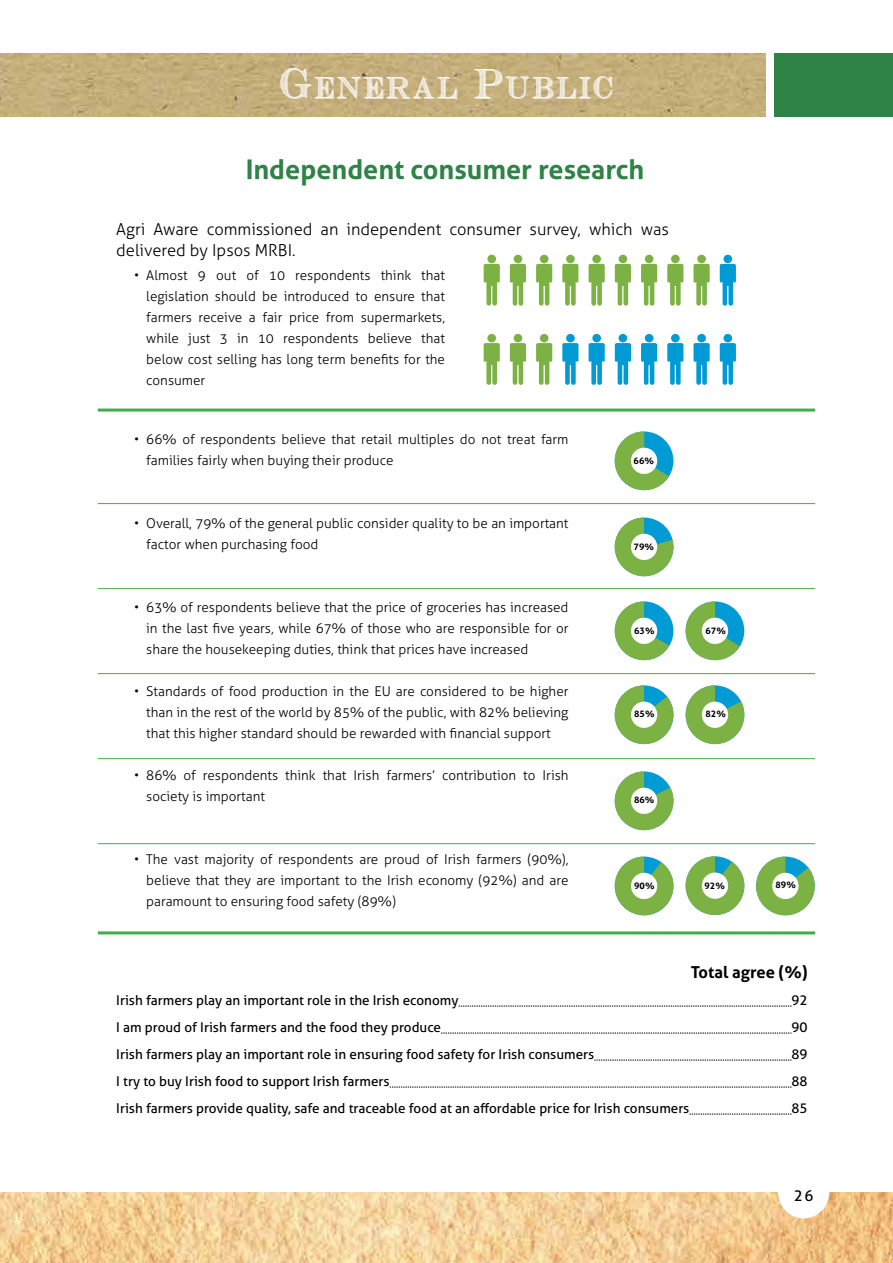
<style>
.page{position:relative;width:893px;height:1263px;background:#fff}
.page>*{position:absolute;margin:0;border:0;box-sizing:border-box;transform-origin:0 0}
.t1{font:30px "Cash Currency";letter-spacing:.1em;color:#fff}
.t2{font:700 27px "Aller";color:#2f8346}
.t3{font:300 16.5px/21px "Aller";color:#000}
.t4{font:700 16.5px "Aller";color:#000}
.t5{font:15px "Aller";color:#000}
.t6{font:300 13.5px/21px "Aller";color:#000;text-align:justify}
.t7{font:13.5px "Aller";color:#000}
.t8{font:700 9px "Aller";color:#000}
</style>
<div class="page">
<img style="left:0;top:1193px;width:893px;height:70px">
<div style="left:778px;top:1167px;width:51px;height:51px;background:#fff;border-radius:50%"></div>
<img style="left:0;top:53px;width:765px;height:64px">
<div style="left:774px;top:53px;width:119px;height:64px;background:#2f8346"></div>
<svg style="left:458px;top:1006px;width:333px;height:1px"></svg>
<svg style="left:441px;top:1033px;width:350px;height:1px"></svg>
<svg style="left:594px;top:1060px;width:197px;height:1px"></svg>
<svg style="left:390px;top:1087px;width:401px;height:1px"></svg>
<svg style="left:689px;top:1114px;width:102px;height:1px"></svg>
<hr style="left:98px;top:409px;width:717px;height:3px;background:#41ad49">
<hr style="left:98px;top:503px;width:717px;height:1px;background:#41ad49">
<hr style="left:98px;top:588px;width:717px;height:1px;background:#41ad49">
<hr style="left:98px;top:673px;width:717px;height:1px;background:#41ad49">
<hr style="left:98px;top:758px;width:717px;height:1px;background:#41ad49">
<hr style="left:98px;top:843px;width:717px;height:1px;background:#41ad49">
<div style="left:487px;top:255px;width:9px;height:8px;background:#7cb243;border-radius:50%"></div>
<svg style="left:484px;top:264px;width:16px;height:42px"></svg>
<div style="left:514px;top:255px;width:8px;height:8px;background:#7cb243;border-radius:50%"></div>
<svg style="left:510px;top:264px;width:16px;height:42px"></svg>
<div style="left:540px;top:255px;width:8px;height:8px;background:#7cb243;border-radius:50%"></div>
<svg style="left:536px;top:264px;width:16px;height:42px"></svg>
<div style="left:566px;top:255px;width:9px;height:8px;background:#7cb243;border-radius:50%"></div>
<svg style="left:562px;top:264px;width:16px;height:42px"></svg>
<div style="left:592px;top:255px;width:9px;height:8px;background:#7cb243;border-radius:50%"></div>
<svg style="left:589px;top:264px;width:16px;height:42px"></svg>
<div style="left:619px;top:255px;width:8px;height:8px;background:#7cb243;border-radius:50%"></div>
<svg style="left:615px;top:264px;width:16px;height:42px"></svg>
<div style="left:645px;top:255px;width:8px;height:8px;background:#7cb243;border-radius:50%"></div>
<svg style="left:641px;top:264px;width:16px;height:42px"></svg>
<div style="left:671px;top:255px;width:9px;height:8px;background:#7cb243;border-radius:50%"></div>
<svg style="left:667px;top:264px;width:16px;height:42px"></svg>
<div style="left:697px;top:255px;width:9px;height:8px;background:#7cb243;border-radius:50%"></div>
<svg style="left:693px;top:264px;width:17px;height:42px"></svg>
<div style="left:723px;top:255px;width:9px;height:8px;background:#009ad5;border-radius:50%"></div>
<svg style="left:720px;top:264px;width:16px;height:42px"></svg>
<div style="left:487px;top:334px;width:9px;height:8px;background:#7cb243;border-radius:50%"></div>
<svg style="left:484px;top:343px;width:16px;height:42px"></svg>
<div style="left:514px;top:334px;width:8px;height:8px;background:#7cb243;border-radius:50%"></div>
<svg style="left:510px;top:343px;width:16px;height:42px"></svg>
<div style="left:540px;top:334px;width:8px;height:8px;background:#7cb243;border-radius:50%"></div>
<svg style="left:536px;top:343px;width:16px;height:42px"></svg>
<div style="left:566px;top:334px;width:9px;height:8px;background:#009ad5;border-radius:50%"></div>
<svg style="left:562px;top:343px;width:16px;height:42px"></svg>
<div style="left:592px;top:334px;width:9px;height:8px;background:#009ad5;border-radius:50%"></div>
<svg style="left:589px;top:343px;width:16px;height:42px"></svg>
<div style="left:619px;top:334px;width:8px;height:8px;background:#009ad5;border-radius:50%"></div>
<svg style="left:615px;top:343px;width:16px;height:42px"></svg>
<div style="left:645px;top:334px;width:8px;height:8px;background:#009ad5;border-radius:50%"></div>
<svg style="left:641px;top:343px;width:16px;height:42px"></svg>
<div style="left:671px;top:334px;width:9px;height:8px;background:#009ad5;border-radius:50%"></div>
<svg style="left:667px;top:343px;width:16px;height:42px"></svg>
<div style="left:697px;top:334px;width:9px;height:8px;background:#009ad5;border-radius:50%"></div>
<svg style="left:693px;top:343px;width:17px;height:42px"></svg>
<div style="left:723px;top:334px;width:9px;height:8px;background:#009ad5;border-radius:50%"></div>
<svg style="left:720px;top:343px;width:16px;height:42px"></svg>
<hr style="left:98px;top:931px;width:717px;height:3px;background:#41ad49">
<div style="left:615px;top:431px;width:58px;height:59px;background:#009ad5;border-radius:50%"></div>
<svg style="left:615px;top:431px;width:54px;height:59px"></svg>
<div style="left:631px;top:448px;width:26px;height:26px;background:#fff;border-radius:50%"></div>
<svg style="left:615px;top:517px;width:58px;height:59px"></svg>
<div style="left:631px;top:534px;width:26px;height:26px;background:#fff;border-radius:50%"></div>
<div style="left:615px;top:601px;width:58px;height:59px;background:#009ad5;border-radius:50%"></div>
<svg style="left:615px;top:601px;width:54px;height:59px"></svg>
<div style="left:631px;top:618px;width:26px;height:26px;background:#fff;border-radius:50%"></div>
<div style="left:686px;top:601px;width:58px;height:59px;background:#009ad5;border-radius:50%"></div>
<svg style="left:686px;top:601px;width:54px;height:59px"></svg>
<div style="left:702px;top:618px;width:26px;height:26px;background:#fff;border-radius:50%"></div>
<svg style="left:615px;top:685px;width:58px;height:59px"></svg>
<div style="left:631px;top:702px;width:26px;height:26px;background:#fff;border-radius:50%"></div>
<svg style="left:686px;top:685px;width:58px;height:59px"></svg>
<div style="left:702px;top:702px;width:26px;height:26px;background:#fff;border-radius:50%"></div>
<svg style="left:615px;top:771px;width:58px;height:59px"></svg>
<div style="left:631px;top:788px;width:26px;height:26px;background:#fff;border-radius:50%"></div>
<svg style="left:615px;top:856px;width:58px;height:59px"></svg>
<div style="left:631px;top:873px;width:26px;height:26px;background:#fff;border-radius:50%"></div>
<svg style="left:686px;top:856px;width:58px;height:59px"></svg>
<div style="left:702px;top:872px;width:26px;height:27px;background:#fff;border-radius:50%"></div>
<svg style="left:756px;top:856px;width:59px;height:59px"></svg>
<div style="left:772px;top:873px;width:26px;height:26px;background:#fff;border-radius:50%"></div>
<h1 class="t1" style="left:281px;top:67px;width:333px">General Public</h1>
<h2 class="t2" style="left:246px;top:152px;width:400px">Independent consumer research</h2>
<p class="t3" style="left:116px;top:219px;width:554px">Agri Aware commissioned an independent consumer survey, which was delivered by Ipsos MRBI.</p>
<p class="t6" style="left:146px;top:265px;width:300px;text-indent:-12px">• Almost 9 out of 10 respondents think that legislation should be introduced to ensure that farmers receive a fair price from supermarkets, while just 3 in 10 respondents believe that below cost selling has long term benefits for the consumer</p>
<p class="t6" style="left:146px;top:429px;width:424px;text-indent:-12px">• 66% of respondents believe that retail multiples do not treat farm families fairly when buying their produce</p>
<p class="t6" style="left:146px;top:513px;width:424px;text-indent:-12px">• Overall, 79% of the general public consider quality to be an important factor when purchasing food</p>
<p class="t6" style="left:146px;top:597px;width:424px;text-indent:-12px">• 63% of respondents believe that the price of groceries has increased in the last five years, while 67% of those who are responsible for or share the housekeeping duties, think that prices have increased</p>
<p class="t6" style="left:146px;top:681px;width:424px;text-indent:-12px">• Standards of food production in the EU are considered to be higher than in the rest of the world by 85% of the public, with 82% believing that this higher standard should be rewarded with financial support</p>
<p class="t6" style="left:146px;top:765px;width:424px;text-indent:-12px">• 86% of respondents think that Irish farmers’ contribution to Irish society is important</p>
<p class="t6" style="left:146px;top:849px;width:424px;text-indent:-12px">• The vast majority of respondents are proud of Irish farmers (90%), believe that they are important to the Irish economy (92%) and are paramount to ensuring food safety (89%)</p>
<p class="t8" style="left:634px;top:455px;width:22px">66%</p>
<p class="t8" style="left:634px;top:541px;width:22px">79%</p>
<p class="t8" style="left:634px;top:625px;width:22px">63%</p>
<p class="t8" style="left:706px;top:625px;width:22px">67%</p>
<p class="t8" style="left:634px;top:708px;width:22px">85%</p>
<p class="t8" style="left:706px;top:708px;width:22px">82%</p>
<p class="t8" style="left:634px;top:794px;width:22px">86%</p>
<p class="t8" style="left:634px;top:880px;width:22px">90%</p>
<p class="t8" style="left:705px;top:880px;width:22px">92%</p>
<p class="t8" style="left:775px;top:879px;width:22px">89%</p>
<p class="t4" style="left:691px;top:962px;width:118px">Total agree (%)</p>
<p class="t7" style="left:116px;top:992px;width:344px">Irish farmers play an important role in the Irish economy</p>
<p class="t7" style="left:791px;top:992px;width:18px">92</p>
<p class="t7" style="left:116px;top:1019px;width:326px">I am proud of Irish farmers and the food they produce</p>
<p class="t7" style="left:791px;top:1019px;width:18px">90</p>
<p class="t7" style="left:116px;top:1046px;width:479px">Irish farmers play an important role in ensuring food safety for Irish consumers</p>
<p class="t7" style="left:791px;top:1046px;width:18px">89</p>
<p class="t7" style="left:116px;top:1073px;width:275px">I try to buy Irish food to support Irish farmers</p>
<p class="t7" style="left:791px;top:1073px;width:18px">88</p>
<p class="t7" style="left:116px;top:1100px;width:575px">Irish farmers provide quality, safe and traceable food at an affordable price for Irish consumers</p>
<p class="t7" style="left:791px;top:1100px;width:18px">85</p>
<p class="t5" style="left:794px;top:1187px;width:21px">26</p>
</div>
